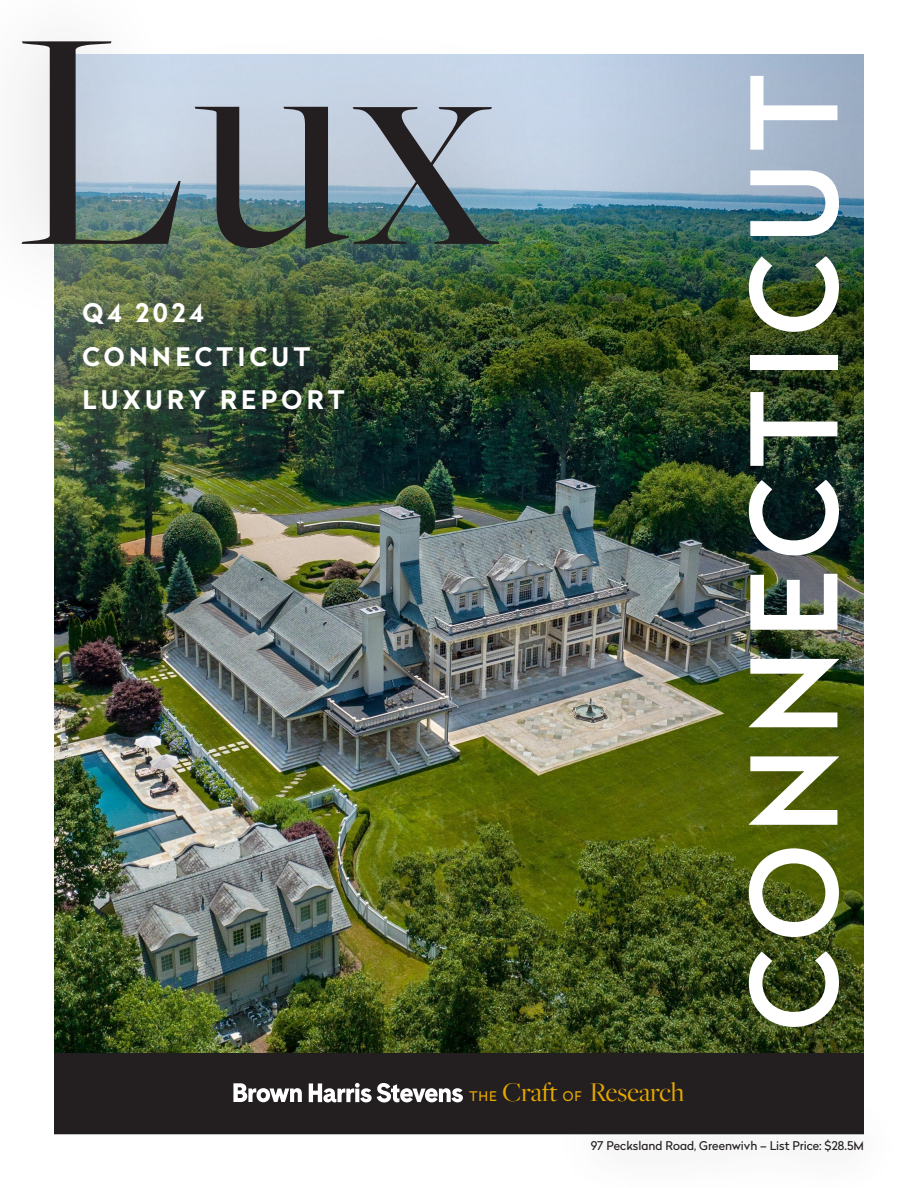
<style>
.page{position:relative;width:918px;height:1188px;background:#fff}
.page>*{position:absolute;margin:0;border:0;box-sizing:border-box;transform-origin:0 0}
.t1{font:324px "Freight Big Pro";color:#231f20}
.t2{font:500 118.5px "Radikal";letter-spacing:.09em;color:#fff}
.t3{font:28.2px "Freight Big Pro";letter-spacing:-.01em;color:#e5a800}
.t4{font:700 25.5px "Radikal";letter-spacing:.17em;color:#fff}
.t5{font:12px "Radikal";color:#231f20}
.s1{font-family:"Radikal";font-size:13.2px}
</style>
<div class="page">
<img style="left:54px;top:682px;width:526px;height:358px">
<img style="left:54px;top:54px;width:526px;height:628px">
<img style="left:580px;top:54px;width:284px;height:986px">
<img style="left:54px;top:1040px;width:810px;height:95px">
<div style="left:54px;top:1053px;width:810px;height:81px;background:#231f20"></div>
<svg style="left:233px;top:1083px;width:69px;height:19px"></svg>
<svg style="left:309px;top:1083px;width:154px;height:19px"></svg>
<div style="left:553px;top:1098px;width:348px;height:90px;background:#231f20;opacity:.75"></div>
<div style="left:0;top:0;width:564px;height:330px;background:#231f20;opacity:.29"></div>
<p class="t1" style="left:14px;top:-70px;width:485px">Lux</p>
<p class="t4" style="left:83px;top:294px;width:123px">Q4 2024</p>
<p class="t4" style="left:83px;top:338px;width:229px">CONNECTICUT</p>
<p class="t4" style="left:83px;top:381px;width:264px">LUXURY REPORT</p>
<p class="t2" style="left:709px;top:1031px;width:958px;rotate:-90deg">CONNECTICUT</p>
<p class="t3" style="left:469px;top:1074px;width:217px"><span class="s1">THE</span> Craft <span class="s1">OF</span> Research</p>
<p class="t5" style="left:591px;top:1137px;width:275px">97 Pecksland Road, Greenwivh – List Price: $28.5M</p>
</div>
